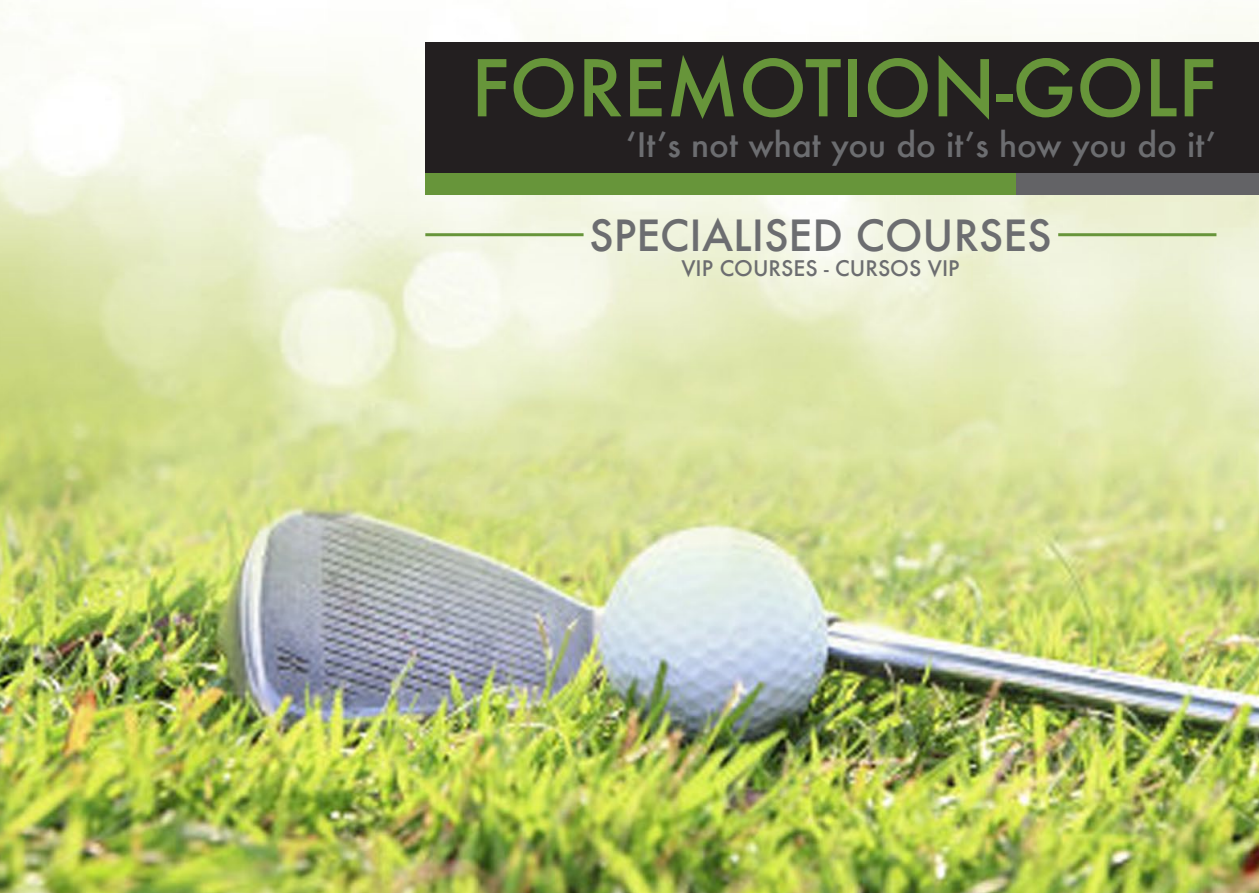
<style>
.page{position:relative;width:1259px;height:893px;background:#fff}
.page>*{position:absolute;margin:0;border:0;box-sizing:border-box;transform-origin:0 0}
.t1{font:500 75.9px "Futura";color:#67953a}
.t2{font:500 42px "Futura";color:#6c6d70}
.t3{font:500 33px "Futura";color:#6c6d70}
.t4{font:500 21px "Futura";color:#6c6d70}
</style>
<div class="page">
<img style="left:0;top:7px;width:1259px;height:886px">
<div style="left:425px;top:43px;width:834px;height:152px;background:#231f20"></div>
<div style="left:425px;top:173px;width:834px;height:22px;background:#67953a"></div>
<div style="left:1017px;top:173px;width:242px;height:22px;background:#636366"></div>
<hr style="left:1058px;top:233px;width:158px;height:3px;background:#67953a">
<hr style="left:425px;top:233px;width:158px;height:3px;background:#67953a">
<p class="t1" style="left:471px;top:36px;width:747px">FOREMOTION-GOLF</p>
<p class="t3" style="left:626px;top:122px;width:592px">‘It’s not what you do it’s how you do it’</p>
<p class="t2" style="left:589px;top:206px;width:464px">SPECIALISED COURSES</p>
<p class="t4" style="left:681px;top:254px;width:280px">VIP COURSES - CURSOS VIP</p>
</div>
